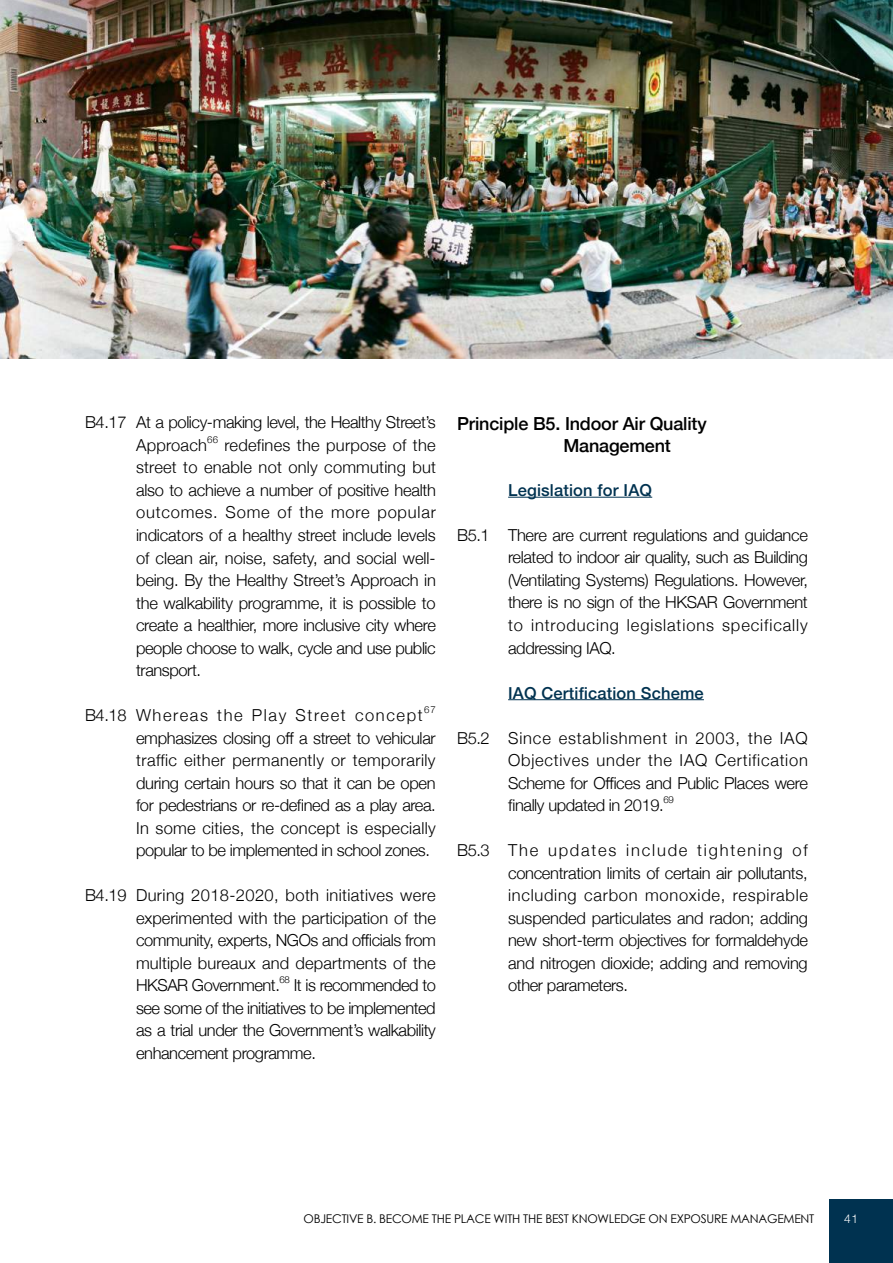
<style>
.page{position:relative;width:893px;height:1263px;background:#fff}
.page>*{position:absolute;margin:0;border:0;box-sizing:border-box;transform-origin:0 0}
.t1{font:500 18px/22.5px "Helvetica Neue";letter-spacing:-.01em;color:#000}
.t2{font:300 16.5px/22.5px "Helvetica Neue";letter-spacing:-.025em;color:#000;text-align:justify}
.t3{font:500 16.5px "Helvetica Neue";letter-spacing:.01em;color:#003250}
.t4{font:300 16.5px "Helvetica Neue";letter-spacing:.095em;color:#000}
.t5{font:12px "Century Gothic";letter-spacing:-.02em;color:#000}
.t6{font:300 12px "Helvetica Neue";color:#fff}
.t7{font:300 9.6px "Helvetica Neue";letter-spacing:-.005em;color:#000}
</style>
<div class="page">
<div style="left:829px;top:1199px;width:64px;height:64px;background:#003250"></div>
<img style="left:0;top:0;width:893px;height:358px">
<hr style="left:508px;top:497px;width:144px;height:1px;background:#003250">
<hr style="left:508px;top:699px;width:196px;height:1px;background:#003250">
<p class="t2" style="left:136px;top:410px;width:301px;text-indent:-51px">B4.17 At a policy-making level, the Healthy Street’s<br>Approach</p>
<p class="t7" style="left:207px;top:432px;width:12px">66</p>
<p class="t2" style="left:136px;top:433px;width:301px;text-indent:88px">redefines the purpose of the street to enable not only commuting but also to achieve a number of positive health outcomes. Some of the more popular indicators of a healthy street include levels of clean air, noise, safety, and social well&shy;being. By the Healthy Street’s Approach in the walkability programme, it is possible to create a healthier, more inclusive city where people choose to walk, cycle and use public transport.</p>
<p class="t4" style="left:85px;top:702px;width:339px">B4.18 Whereas the Play Street concept</p>
<p class="t7" style="left:424px;top:702px;width:13px">67</p>
<p class="t2" style="left:136px;top:725px;width:301px">emphasizes closing off a street to vehicular traffic either permanently or temporarily during certain hours so that it can be open for pedestrians or re-defined as a play area.<br>In some cities, the concept is especially popular to be implemented in school zones.</p>
<p class="t2" style="left:136px;top:883px;width:301px;text-indent:-51px">B4.19 During 2018-2020, both initiatives were experimented with the participation of the community, experts, NGOs and officials from multiple bureaux and departments of the HKSAR Government.</p>
<p class="t7" style="left:279px;top:972px;width:12px">68</p>
<p class="t2" style="left:136px;top:973px;width:301px;text-indent:158px">It is recommended to see some of the initiatives to be implemented as a trial under the Government’s walkability enhancement programme.</p>
<p class="t1" style="left:563px;top:411px;width:145px;text-indent:-106px">Principle B5. Indoor Air Quality<br>Management</p>
<p class="t3" style="left:508px;top:477px;width:145px">Legislation for IAQ</p>
<p class="t2" style="left:508px;top:523px;width:301px;text-indent:-51px">B5.1 There are current regulations and guidance related to indoor air quality, such as Building (Ventilating Systems) Regulations. However, there is no sign of the HKSAR Government to introducing legislations specifically addressing IAQ.</p>
<p class="t3" style="left:508px;top:679px;width:197px">IAQ Certification Scheme</p>
<p class="t2" style="left:508px;top:725px;width:301px;text-indent:-51px">B5.2 Since establishment in 2003, the IAQ Objectives under the IAQ Certification Scheme for Offices and Public Places were finally updated in 2019.</p>
<p class="t7" style="left:663px;top:792px;width:12px">69</p>
<p class="t2" style="left:508px;top:838px;width:301px;text-indent:-51px">B5.3 The updates include tightening of concentration limits of certain air pollutants, including carbon monoxide, respirable suspended particulates and radon; adding new short-term objectives for formaldehyde and nitrogen dioxide; adding and removing other parameters.</p>
<p class="t5" style="left:304px;top:1211px;width:512px">OBJECTIVE B. BECOME THE PLACE WITH THE BEST KNOWLEDGE ON EXPOSURE MANAGEMENT</p>
<p class="t6" style="left:844px;top:1209px;width:15px">41</p>
</div>
